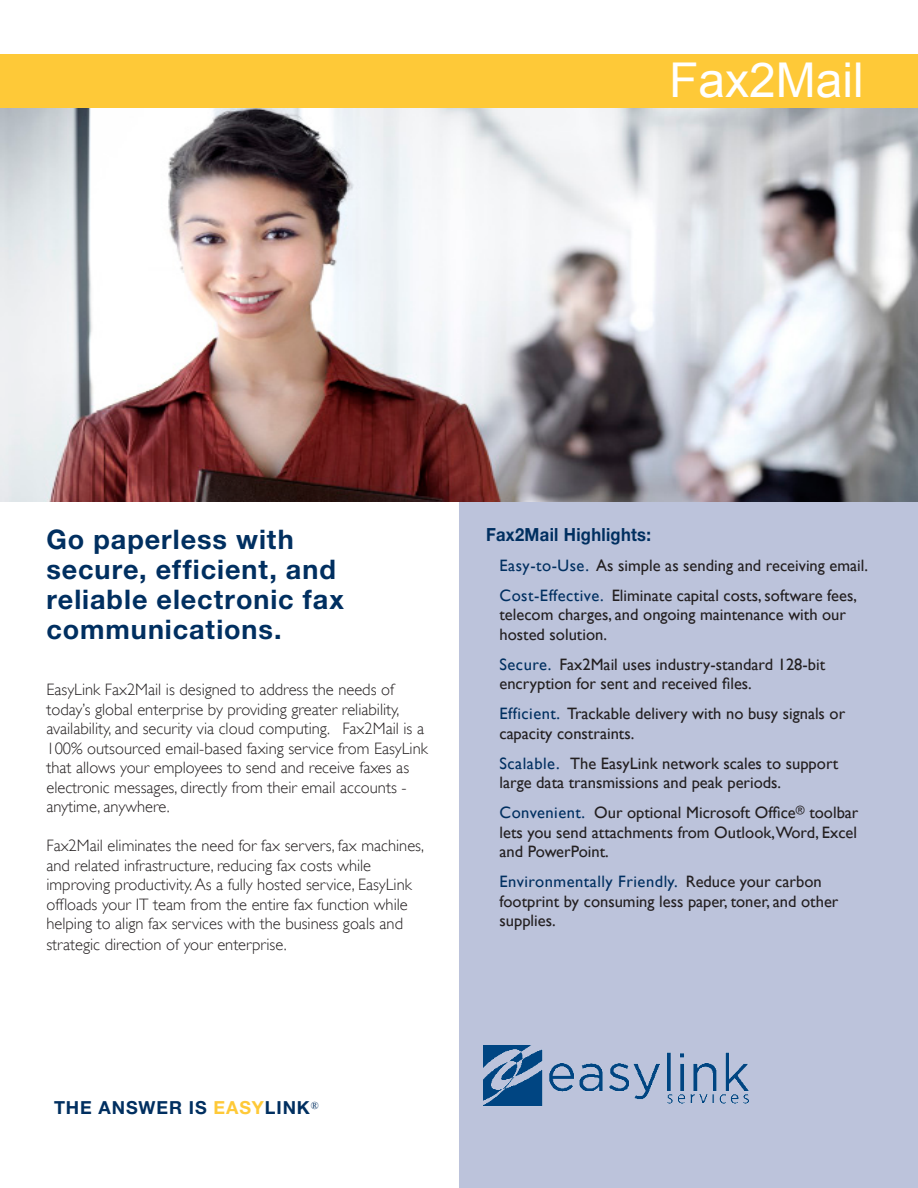
<style>
.page{position:relative;width:918px;height:1188px;background:#fff}
.page>*{position:absolute;margin:0;border:0;box-sizing:border-box;transform-origin:0 0}
.t1{font:48px "Arial";color:#fff}
.t2{font:700 27px/30px "Helvetica Neue";letter-spacing:.035em;color:#002f60}
.t3{font:700 18.15px "Helvetica Neue";letter-spacing:.02em;color:#002f60;scale:.91 1}
.t4{font:700 18px "Helvetica Neue";letter-spacing:.05em;color:#002f60}
.t5{font:300 16.5px/19.5px "Gill Sans";color:#231f20}
.t6{font:16.5px/19.5px "Gill Sans";color:#231f20}
.s1{color:#fec938}
.s2{color:#002f60}
</style>
<div class="page">
<div style="left:459px;top:502px;width:459px;height:686px;background:#bcc3db"></div>
<img style="left:484px;top:1046px;width:265px;height:67px">
<div style="left:0;top:54px;width:918px;height:54px;background:#fec938"></div>
<img style="left:0;top:108px;width:918px;height:394px">
<p class="t1" style="left:669px;top:49px;width:196px">Fax2Mail</p>
<p class="t2" style="left:46px;top:524px;width:299px">Go paperless with secure, efficient, and reliable electronic fax communications.</p>
<p class="t5" style="left:46px;top:680px;width:383px">EasyLink Fax2Mail is designed to address the needs of today’s global enterprise by providing greater reliability, availability, and security via cloud computing. Fax2Mail is a 100% outsourced email-based faxing service from EasyLink that allows your employees to send and receive faxes as electronic messages, directly from their email accounts - anytime, anywhere.</p>
<p class="t5" style="left:46px;top:836px;width:379px">Fax2Mail eliminates the need for fax servers, fax machines,</p>
<p class="t5" style="left:46px;top:856px;width:367px">and related infrastructure, reducing fax costs while improving productivity. As a fully hosted service, EasyLink offloads your IT team from the entire fax function while helping to align fax services with the business goals and</p>
<p class="t5" style="left:46px;top:935px;width:242px">strategic direction of your enterprise.</p>
<p class="t4" style="left:54px;top:1096px;width:266px">THE ANSWER IS <span class="s1">EASY</span>LINK<sup>®</sup></p>
<p class="t3" style="left:486px;top:523px;width:183px">Fax2Mail Highlights:</p>
<p class="t6" style="left:500px;top:556px;width:370px"><span class="s2">Easy-to-Use.</span> As simple as sending and receiving email.</p>
<p class="t6" style="left:500px;top:586px;width:359px"><span class="s2">Cost-Effective.</span> Eliminate capital costs, software fees, telecom charges, and ongoing maintenance with our hosted solution.</p>
<p class="t6" style="left:500px;top:655px;width:327px"><span class="s2">Secure.</span> Fax2Mail uses industry-standard 128-bit encryption for sent and received files.</p>
<p class="t6" style="left:500px;top:704px;width:347px"><span class="s2">Efficient.</span> Trackable delivery with no busy signals or capacity constraints.</p>
<p class="t6" style="left:500px;top:754px;width:340px"><span class="s2">Scalable.</span> The EasyLink network scales to support large data transmissions and peak periods.</p>
<p class="t6" style="left:500px;top:803px;width:361px;text-align:justify"><span class="s2">Convenient.</span> Our optional Microsoft Office<sup>®</sup> toolbar lets you send attachments from Outlook,Word, Excel and PowerPoint.</p>
<p class="t6" style="left:500px;top:872px;width:340px"><span class="s2">Environmentally Friendly.</span> Reduce your carbon footprint by consuming less paper, toner, and other supplies.</p>
</div>
